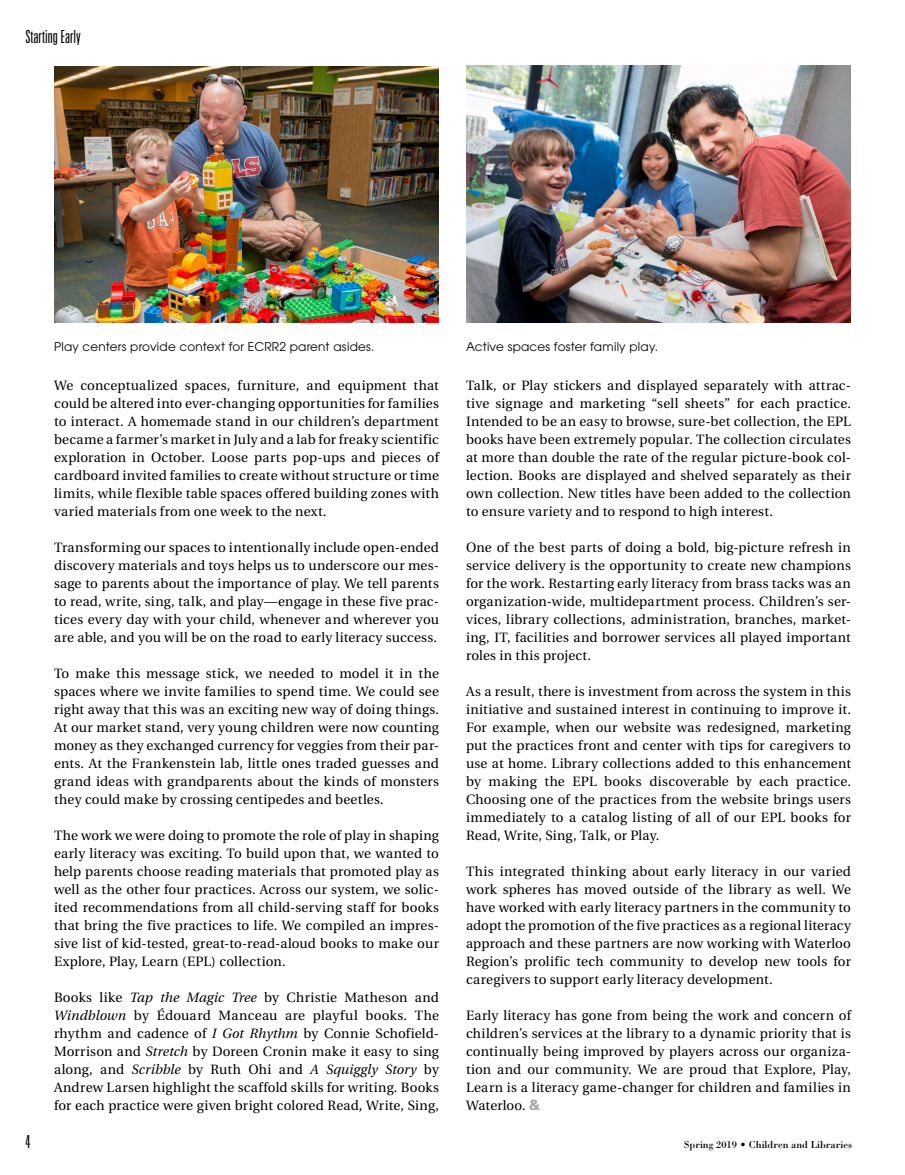
<style>
.page{position:relative;width:905px;height:1175px;background:#fff}
.page>*{position:absolute;margin:0;border:0;box-sizing:border-box;transform-origin:0 0}
.t1{font:300 ultra-condensed 18px "Univers";color:#000}
.BODY{font:13.5px/18px "Utopia";letter-spacing:.015em;color:#000;text-align:justify}
.IMAGE_caption{font:12px "Avant Garde";letter-spacing:.02em;color:#000}
.t2{font:10.5px "Bodoni";color:#000}
.s1{font-style:italic}
.s2{font-family:"Usual";font-weight:800;color:#a7a9ac}
</style>
<div class="page">
<img style="left:54px;top:66px;width:385px;height:256px">
<img style="left:466px;top:66px;width:384px;height:256px">
<h1 class="t1" style="left:26px;top:27px;width:57px">Starting Early</h1>
<p class="IMAGE_caption" style="left:54px;top:339px;width:322px">Play centers provide context for ECRR2 parent asides.</p>
<p class="IMAGE_caption" style="left:466px;top:339px;width:193px">Active spaces foster family play.</p>
<p class="BODY" style="left:54px;top:377px;width:386px">We conceptualized spaces, furniture, and equipment that could be altered into ever-changing opportunities for families to interact. A homemade stand in our children’s department became a farmer’s market in July and a lab for freaky scientific exploration in October. Loose parts pop-ups and pieces of cardboard invited families to create without structure or time limits, while flexible table spaces offered building zones with varied materials from one week to the next.</p>
<p class="BODY" style="left:54px;top:539px;width:386px">Transforming our spaces to intentionally include open-ended discovery materials and toys helps us to underscore our mes&shy;sage to parents about the importance of play. We tell parents to read, write, sing, talk, and play—engage in these five prac&shy;tices every day with your child, whenever and wherever you are able, and you will be on the road to early literacy success.</p>
<p class="BODY" style="left:54px;top:665px;width:386px">To make this message stick, we needed to model it in the spaces where we invite families to spend time. We could see right away that this was an exciting new way of doing things.<br>At our market stand, very young children were now counting money as they exchanged currency for veggies from their par&shy;ents. At the Frankenstein lab, little ones traded guesses and grand ideas with grandparents about the kinds of monsters they could make by crossing centipedes and beetles.</p>
<p class="BODY" style="left:54px;top:827px;width:386px">The work we were doing to promote the role of play in shaping early literacy was exciting. To build upon that, we wanted to help parents choose reading materials that promoted play as well as the other four practices. Across our system, we solic&shy;ited recommendations from all child-serving staff for books that bring the five practices to life. We compiled an impres&shy;sive list of kid-tested, great-to-read-aloud books to make our Explore, Play, Learn (EPL) collection.</p>
<p class="BODY" style="left:54px;top:989px;width:386px">Books like <span class="s1">Tap the Magic Tree</span> by Christie Matheson and <span class="s1">Windblown</span> by Édouard Manceau are playful books. The rhythm and cadence of <span class="s1">I Got Rhythm</span> by Connie Schofield-Morrison and <span class="s1">Stretch</span> by Doreen Cronin make it easy to sing along, and <span class="s1">Scribble</span> by Ruth Ohi and <span class="s1">A Squiggly Story</span> by Andrew Larsen highlight the scaffold skills for writing. Books for each practice were given bright colored Read, Write, Sing,</p>
<p class="BODY" style="left:466px;top:377px;width:386px">Talk, or Play stickers and displayed separately with attrac&shy;tive signage and marketing “sell sheets” for each practice.<br>Intended to be an easy to browse, sure-bet collection, the EPL books have been extremely popular. The collection circulates at more than double the rate of the regular picture-book col&shy;lection. Books are displayed and shelved separately as their own collection. New titles have been added to the collection to ensure variety and to respond to high interest.</p>
<p class="BODY" style="left:466px;top:539px;width:386px">One of the best parts of doing a bold, big-picture refresh in service delivery is the opportunity to create new champions for the work. Restarting early literacy from brass tacks was an organization-wide, multidepartment process. Children’s ser&shy;vices, library collections, administration, branches, market&shy;ing, IT, facilities and borrower services all played important roles in this project.</p>
<p class="BODY" style="left:466px;top:683px;width:386px">As a result, there is investment from across the system in this initiative and sustained interest in continuing to improve it.<br>For example, when our website was redesigned, marketing put the practices front and center with tips for caregivers to use at home. Library collections added to this enhancement by making the EPL books discoverable by each practice.<br>Choosing one of the practices from the website brings users immediately to a catalog listing of all of our EPL books for Read, Write, Sing, Talk, or Play.</p>
<p class="BODY" style="left:466px;top:863px;width:386px">This integrated thinking about early literacy in our varied work spheres has moved outside of the library as well. We have worked with early literacy partners in the community to adopt the promotion of the five practices as a regional literacy approach and these partners are now working with Waterloo Region’s prolific tech community to develop new tools for caregivers to support early literacy development.</p>
<p class="BODY" style="left:466px;top:1007px;width:386px">Early literacy has gone from being the work and concern of children’s services at the library to a dynamic priority that is continually being improved by players across our organiza&shy;tion and our community. We are proud that Explore, Play, Learn is a literacy game-changer for children and families in Waterloo. <span class="s2">&amp;</span></p>
<h1 class="t1" style="left:26px;top:1132px;width:6px">4</h1>
<p class="t2" style="left:683px;top:1138px;width:170px">Spring 2019 • Children and Libraries</p>
</div>
